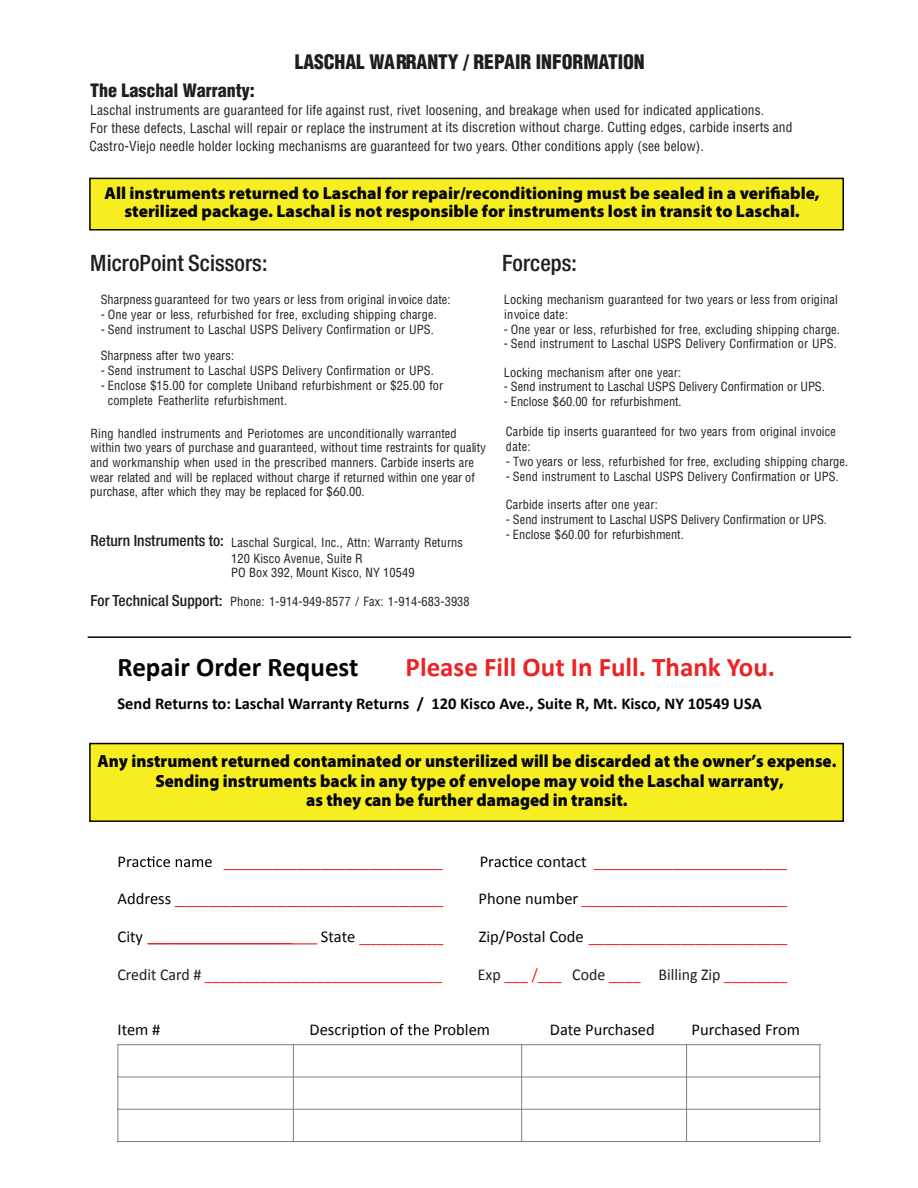
<style>
.page{position:relative;width:918px;height:1188px;background:#fff}
.page>*{position:absolute;margin:0;border:0;box-sizing:border-box;transform-origin:0 0}
.t1{font:700 27px "Calibri";color:#ed2225}
.t2{font:700 27px "Calibri";color:#040503}
.t3{font:500 condensed 22.65px "Helvetica Neue LT Std";letter-spacing:.005em;color:#201d1e}
.t4{font:900 condensed 19.5px "Helvetica LT Std";letter-spacing:-.005em;color:#201d1e}
.t5{font:900 condensed 18px "Helvetica LT Std";color:#201d1e}
.t6{font:900 17.7px/19.5px "Myriad Pro";color:#040503;text-align:center;scale:.95 1}
.t7{font:900 17.25px/18px "Myriad Pro";color:#040503;text-align:center}
.t8{font:16.5px "Calibri";color:#ed2325;scale:.96 1}
.t9{font:700 16.5px "Calibri";color:#040503}
.t10{font:16.5px "Calibri";color:#040503}
.t11{font:16.5px "Calibri";color:#ed2225;scale:1.36 1}
.t12{font:16.5px "Calibri";color:#ed2225;scale:1.32 1}
.t13{font:16.5px "Calibri";color:#ed2225;scale:1.38 1}
.t14{font:16.5px "Calibri";color:#ed2225;scale:.68 1}
.t15{font:16.5px "Calibri";color:#ed2225;scale:1.48 1}
.t16{font:16.5px "Calibri";color:#ed2225;scale:1.35 1}
.t17{font:condensed 13.5px/17.1px "Helvetica LT Std";letter-spacing:.01em;color:#201d1e}
.t18{font:condensed 12.3px/14.9px "Helvetica LT Std";letter-spacing:.01em;color:#201d1e}
.s1{font-family:"Lato";font-stretch:normal}
.s2{font-family:"Helvetica Neue LT Std";font-weight:500;font-size:15.45px}
.s3{color:#040503}
.s4{color:#ed2225}
.s5{color:#201d1e}
</style>
<div class="page">
<div style="left:90px;top:178px;width:753px;height:52px;background:#f7ee21"></div>
<div style="left:89px;top:178px;width:755px;height:53px;border:2px solid #040503"></div>
<div style="left:90px;top:744px;width:753px;height:77px;background:#f7ee21"></div>
<div style="left:89px;top:743px;width:755px;height:79px;border:2px solid #040503"></div>
<svg style="left:132px;top:856px;width:80px;height:11px"></svg>
<svg style="left:495px;top:856px;width:37px;height:11px"></svg>
<svg style="left:360px;top:1024px;width:81px;height:11px"></svg>
<hr style="left:293px;top:1044px;width:1px;height:98px;background:#808180">
<hr style="left:521px;top:1044px;width:1px;height:98px;background:#808180">
<hr style="left:686px;top:1044px;width:1px;height:98px;background:#808180">
<hr style="left:117px;top:1077px;width:704px;height:1px;background:#808180">
<hr style="left:117px;top:1109px;width:704px;height:1px;background:#808180">
<hr style="left:118px;top:1044px;width:1px;height:98px;background:#808180">
<hr style="left:819px;top:1044px;width:1px;height:98px;background:#808180">
<hr style="left:117px;top:1044px;width:704px;height:1px;background:#808180">
<hr style="left:117px;top:1141px;width:704px;height:1px;background:#808180">
<hr style="left:148px;top:943px;width:169px;height:1px;background:#ed2325">
<hr style="left:88px;top:636px;width:763px;height:2px;background:#040503">
<p class="t4" style="left:295px;top:50px;width:352px">LASCHAL WARRANTY / REPAIR INFORMATION</p>
<p class="t5" style="left:90px;top:79px;width:166px">The Laschal Warranty:</p>
<p class="t17" style="left:90px;top:102px;width:704px">Laschal instruments are guaranteed for life against rust, rivet loosening, and breakage when used for indicated applications.<br>For these defects, Laschal will repair or replace the instrument at its discretion without charge. Cutting edges, carbide inserts and</p>
<p class="t17" style="left:89px;top:138px;width:616px">Castro-Viejo needle holder locking mechanisms are guaranteed for two years. Other conditions apply (see below).</p>
<p class="t7" style="left:104px;top:184px;width:717px">All instruments returned to Laschal for repair/reconditioning must be sealed in a verifiable, sterilized package. Laschal is not responsible for instruments lost in transit to Laschal.</p>
<p class="t3" style="left:90px;top:249px;width:179px">MicroPoint Scissors:</p>
<p class="t18" style="left:101px;top:292px;width:351px">Sharpness guaranteed for two years or less from original invoice date:</p>
<p class="t18" style="left:101px;top:307px;width:338px">- One year or less, refurbished for free, excluding shipping charge.</p>
<p class="t18" style="left:101px;top:316px;width:335px;line-height:26.5px">- Send instrument to Laschal USPS Delivery Confirmation or UPS.<br>Sharpness after two years:</p>
<p class="t18" style="left:101px;top:363px;width:335px">- Send instrument to Laschal USPS Delivery Confirmation or UPS.</p>
<p class="t18" style="left:108px;top:378px;width:337px;text-indent:-7px">- Enclose $15.00 for complete Uniband refurbishment or $25.00 for complete Featherlite refurbishment.</p>
<p class="t18" style="left:90px;top:426px;width:397px">Ring handled instruments and Periotomes are unconditionally warranted within two years of purchase and guaranteed, without time restraints for quality and workmanship when used in the prescribed manners. Carbide inserts are wear related and will be replaced without charge if returned within one year of purchase, after which they may be replaced for $<span class="s1">6</span>0.00.</p>
<p class="t18" style="left:90px;top:535px;width:374px"><span class="s2">Return Instruments to:</span> Laschal Surgical, Inc., Attn: Warranty Returns</p>
<p class="t18" style="left:231px;top:551px;width:185px">120 Kisco Avenue, Suite R<br>PO Box 392, Mount Kisco, NY 10549</p>
<p class="t18" style="left:90px;top:594px;width:381px"><span class="s2">For Technical Support:</span> Phone: 1-914-949-8577 / Fax: 1-914-683-3938</p>
<p class="t3" style="left:502px;top:249px;width:77px">Forceps:</p>
<p class="t18" style="left:504px;top:292px;width:335px">Locking mechanism guaranteed for two years or less from original invoice date:</p>
<p class="t18" style="left:504px;top:322px;width:338px">- One year or less, refurbished for free, excluding shipping charge.</p>
<p class="t18" style="left:504px;top:336px;width:335px">- Send instrument to Laschal USPS Delivery Confirmation or UPS.</p>
<p class="t18" style="left:504px;top:365px;width:179px">Locking mechanism after one year:</p>
<p class="t18" style="left:504px;top:379px;width:323px">- Send instrument to Laschal USPS Delivery Confirmation or UPS.</p>
<p class="t18" style="left:504px;top:394px;width:179px">- Enclose $<span class="s1">6</span>0.00 for refurbishment.</p>
<p class="t18" style="left:506px;top:424px;width:331px">Carbide tip inserts guaranteed for two years from original invoice date:</p>
<p class="t18" style="left:506px;top:454px;width:344px">- Two years or less, refurbished for free, excluding shipping charge.</p>
<p class="t18" style="left:506px;top:469px;width:335px">- Send instrument to Laschal USPS Delivery Confirmation or UPS.</p>
<p class="t18" style="left:506px;top:497px;width:153px">Carbide inserts after one year:</p>
<p class="t18" style="left:506px;top:512px;width:323px">- Send instrument to Laschal USPS Delivery Confirmation or UPS.</p>
<p class="t18" style="left:506px;top:527px;width:179px">- Enclose $<span class="s1">6</span>0.00 for refurbishment.</p>
<p class="t2" style="left:118px;top:650px;width:242px">Repair Order Request</p>
<p class="t1" style="left:406px;top:650px;width:371px">Please Fill Out In Full. Thank You.</p>
<p class="t9" style="left:118px;top:693px;width:646px">Send Returns to: Laschal Warranty Returns / 120 Kisco Ave., Suite R, Mt. Kisco, NY 10549 USA</p>
<p class="t6" style="left:97px;top:752px;width:779px">Any instrument returned contaminated or unsterilized will be discarded at the owner’s expense.<br>Sending instruments back in any type of envelope may void the Laschal warranty,<br>as they can be further damaged in transit.</p>
<p class="t10" style="left:118px;top:851px;width:16px">Pr</p>
<p class="t15" style="left:224px;top:851px;width:149px">__________________</p>
<p class="t10" style="left:480px;top:851px;width:16px">Pr</p>
<p class="t13" style="left:537px;top:851px;width:183px"><span class="s3">contact</span> _________________</p>
<p class="t11" style="left:118px;top:889px;width:241px"><span class="s3">Address</span> ________________________</p>
<p class="t12" style="left:479px;top:889px;width:236px"><span class="s3">Phone number</span> ___________________</p>
<p class="t16" style="left:118px;top:926px;width:131px"><span class="s3">City</span> _____________</p>
<p class="t14" style="left:321px;top:926px;width:181px"><span class="s3">State</span> _______________</p>
<p class="t10" style="left:479px;top:926px;width:310px">Zip/Postal Code <span class="s4">_____________</span></p>
<p class="t8" style="left:118px;top:964px;width:340px"><span class="s5">Credit Card #</span> ______________________________</p>
<p class="t8" style="left:478px;top:964px;width:324px"><span class="s5">Exp</span> ___ /___ <span class="s5">Code</span> ____ <span class="s5">Billing Zip</span> ________</p>
<p class="t10" style="left:118px;top:1019px;width:44px">Item #</p>
<p class="t10" style="left:310px;top:1019px;width:52px">Descrip</p>
<p class="t10" style="left:442px;top:1019px;width:50px">roblem</p>
<p class="t10" style="left:550px;top:1019px;width:106px">Date Purchased</p>
<p class="t10" style="left:692px;top:1019px;width:110px">Purchased From</p>
</div>
